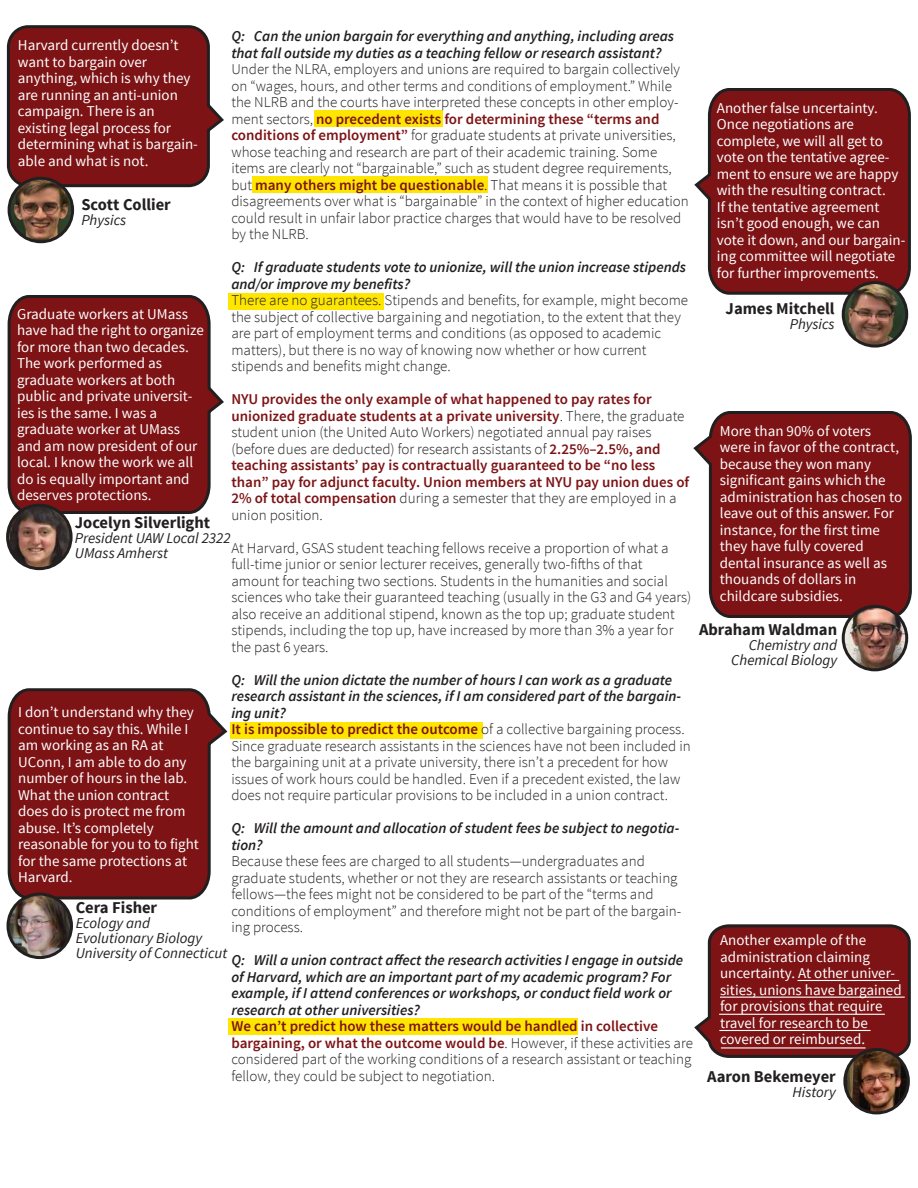
<style>
.page{position:relative;width:918px;height:1188px;background:#fff}
.page>*{position:absolute;margin:0;border:0;box-sizing:border-box;transform-origin:0 0}
.t1{font:700 16.5px "Source Sans Pro";color:#221f20}
.t2{font:300 15px/16.5px "Source Sans Pro";color:#221f20}
.t3{font:15px/16.5px "Source Sans Pro";color:#fff}
.t4{font:italic 600 15px/16.5px "Source Sans Pro";color:#221f20}
.t5{font:600 15px/16.5px "Source Sans Pro";color:#7d1315}
.t6{font:italic 15px/15px "Source Sans Pro";color:#221f20}
.s1{font-weight:600;color:#7d1315}
.s2{font-weight:300;color:#221f20}
.s3{font-weight:600;font-style:italic}
</style>
<div class="page">
<svg style="left:694px;top:924px;width:217px;height:135px;background:#812829"></svg>
<svg style="left:694px;top:88px;width:217px;height:208px;background:#822527"></svg>
<svg style="left:7px;top:295px;width:217px;height:220px;background:#822527"></svg>
<svg style="left:693px;top:411px;width:219px;height:209px;background:#832729"></svg>
<svg style="left:6px;top:25px;width:218px;height:164px;background:#832829"></svg>
<div style="left:228px;top:1018px;width:350px;height:17px;background:#ffe600"></div>
<div style="left:230px;top:722px;width:253px;height:17px;background:#ffe600"></div>
<div style="left:228px;top:293px;width:156px;height:17px;background:#ffe600"></div>
<div style="left:253px;top:176px;width:235px;height:17px;background:#ffe600"></div>
<div style="left:315px;top:110px;width:128px;height:17px;background:#ffe600"></div>
<svg style="left:7px;top:688px;width:221px;height:213px;background:#84292b"></svg>
<img style="left:845px;top:1049px;width:63px;height:64px;border-radius:32px">
<div style="left:843px;top:1048px;width:67px;height:66px;border:3px solid #221f20;border-radius:50%"></div>
<img style="left:843px;top:606px;width:64px;height:64px;border-radius:32px">
<div style="left:842px;top:605px;width:66px;height:66px;border:3px solid #221f20;border-radius:50%"></div>
<img style="left:9px;top:178px;width:64px;height:64px;border-radius:32px">
<div style="left:8px;top:177px;width:66px;height:66px;border:3px solid #221f20;border-radius:50%"></div>
<img style="left:843px;top:283px;width:64px;height:63px;border-radius:32px">
<div style="left:842px;top:281px;width:66px;height:67px;border:3px solid #221f20;border-radius:50%"></div>
<hr style="left:797px;top:980px;width:102px;height:1px;background:#fff">
<hr style="left:720px;top:997px;width:185px;height:1px;background:#fff">
<hr style="left:719px;top:1014px;width:166px;height:1px;background:#fff">
<hr style="left:719px;top:1030px;width:152px;height:1px;background:#fff">
<img style="left:8px;top:505px;width:63px;height:64px;border-radius:32px">
<div style="left:6px;top:504px;width:67px;height:66px;border:3px solid #221f20;border-radius:50%"></div>
<img style="left:8px;top:894px;width:64px;height:64px;border-radius:32px">
<div style="left:6px;top:893px;width:67px;height:66px;border:3px solid #221f20;border-radius:50%"></div>
<hr style="left:721px;top:1047px;width:145px;height:2px;background:#fff">
<p class="t4" style="left:231px;top:29px;width:444px">Q: Can the union bargain for everything and anything, including areas that fall outside my duties as a teaching fellow or research assistant?</p>
<p class="t2" style="left:231px;top:62px;width:459px">Under the NLRA, employers and unions are required to bargain collectively on “wages, hours, and other terms and conditions of employment.” While the NLRB and the courts have interpreted these concepts in other employ&shy;ment sectors, <span class="s1">no precedent exists for determining these “terms and conditions of employment”</span> for graduate students at private universities, whose teaching and research are part of their academic training. Some items are clearly not “bargainable,” such as student degree requirements, but <span class="s1">many others might be questionable</span>. That means it is possible that disagreements over what is “bargainable” in the context of higher education could result in unfair labor practice charges that would have to be resolved by the NLRB.</p>
<p class="t4" style="left:231px;top:260px;width:456px">Q: If graduate students vote to unionize, will the union increase stipends and/or improve my benefits?</p>
<p class="t2" style="left:231px;top:292px;width:458px">There are no guarantees. Stipends and benefits, for example, might become the subject of collective bargaining and negotiation, to the extent that they are part of employment terms and conditions (as opposed to academic matters), but there is no way of knowing now whether or how current stipends and benefits might change.</p>
<p class="t5" style="left:231px;top:392px;width:459px">NYU provides the only example of what happened to pay rates for unionized graduate students at a private university<span class="s2">. There, the graduate student union (the United Auto Workers) negotiated annual pay raises (before dues are deducted) for research assistants of</span> 2.25%–2.5%, and teaching assistants’ pay is contractually guaranteed to be “no less than” pay for adjunct faculty. Union members at NYU pay union dues of 2% of total compensation <span class="s2">during a semester that they are employed in a union position.</span></p>
<p class="t2" style="left:231px;top:541px;width:461px">At Harvard, GSAS student teaching fellows receive a proportion of what a full-time junior or senior lecturer receives, generally two-fifths of that amount for teaching two sections. Students in the humanities and social sciences who take their guaranteed teaching (usually in the G3 and G4 years) also receive an additional stipend, known as the top up; graduate student stipends, including the top up, have increased by more than 3% a year for the past 6 years.</p>
<p class="t2" style="left:231px;top:673px;width:461px"><span class="s3">Q: Will the union dictate the number of hours I can work as a graduate research assistant in the sciences, if I am considered part of the bargain&shy;ing unit?<br></span><span class="s1">It is impossible to predict the outcome</span> of a collective bargaining process.<br>Since graduate research assistants in the sciences have not been included in the bargaining unit at a private university, there isn’t a precedent for how issues of work hours could be handled. Even if a precedent existed, the law does not require particular provisions to be included in a union contract.</p>
<p class="t4" style="left:231px;top:821px;width:450px">Q: Will the amount and allocation of student fees be subject to negotia&shy;tion?</p>
<p class="t2" style="left:231px;top:854px;width:452px">Because these fees are charged to all students—undergraduates and graduate students, whether or not they are research assistants or teaching fellows—the fees might not be considered to be part of the “terms and conditions of employment” and therefore might not be part of the bargain&shy;ing process.</p>
<p class="t4" style="left:231px;top:952px;width:453px">Q: Will a union contract affect the research activities I engage in outside of Harvard, which are an important part of my academic program? For example, if I attend conferences or workshops, or conduct field work or research at other universities?</p>
<p class="t2" style="left:231px;top:1019px;width:463px"><span class="s1">We can’t predict how these matters would be handled in collective bargaining, or what the outcome would be</span>. However, if these activities are considered part of the working conditions of a research assistant or teaching fellow, they could be subject to negotiation.</p>
<p class="t3" style="left:18px;top:38px;width:182px">Harvard currently doesn’t want to bargain over anything, which is why they are running an anti-union campaign. There is an existing legal process for determining what is bargain&shy;able and what is not.</p>
<p class="t1" style="left:81px;top:198px;width:91px">Scott Collier</p>
<p class="t6" style="left:81px;top:214px;width:46px">Physics</p>
<p class="t3" style="left:717px;top:101px;width:190px">Another false uncertainty.<br>Once negotiations are complete, we will all get to vote on the tentative agree&shy;ment to ensure we are happy with the resulting contract.<br>If the tentative agreement isn’t good enough, we can vote it down, and our bargain&shy;ing committee will negotiate for further improvements.</p>
<p class="t1" style="left:726px;top:302px;width:111px">James Mitchell</p>
<p class="t6" style="left:790px;top:318px;width:46px">Physics</p>
<p class="t3" style="left:17px;top:307px;width:188px">Graduate workers at UMass have had the right to organize for more than two decades.<br>The work performed as graduate workers at both public and private universit&shy;ies is the same. I was a graduate worker at UMass and am now president of our local. I know the work we all do is equally important and deserves protections.</p>
<p class="t1" style="left:75px;top:516px;width:137px">Jocelyn Silverlight</p>
<p class="t6" style="left:75px;top:532px;width:157px">President UAW Local 2322<br>UMass Amherst</p>
<p class="t3" style="left:720px;top:424px;width:184px">More than 90% of voters were in favor of the contract, because they won many significant gains which the administration has chosen to leave out of this answer. For instance, for the first time they have fully covered dental insurance as well as thouands of dollars in childcare subsidies.</p>
<p class="t1" style="left:699px;top:623px;width:140px">Abraham Waldman</p>
<p class="t6" style="left:731px;top:639px;width:107px;text-align:right">Chemistry and<br>Chemical Biology</p>
<p class="t3" style="left:18px;top:705px;width:182px">I don’t understand why they continue to say this. While I am working as an RA at<br>UConn, I am able to do any number of hours in the lab.<br>What the union contract does do is protect me from abuse. It’s completely reasonable for you to to fight for the same protections at<br>Harvard.</p>
<p class="t1" style="left:76px;top:901px;width:83px">Cera Fisher</p>
<p class="t6" style="left:76px;top:916px;width:153px">Ecology and<br>Evolutionary Biology<br>University of Connecticut</p>
<p class="t3" style="left:720px;top:933px;width:183px">Another example of the administration claiming uncertainty. At other univer&shy;sities, unions have bargained for provisions that require travel for research to be covered or reimbursed.</p>
<p class="t1" style="left:707px;top:1071px;width:130px">Aaron Bekemeyer</p>
<p class="t6" style="left:793px;top:1086px;width:45px">History</p>
</div>
